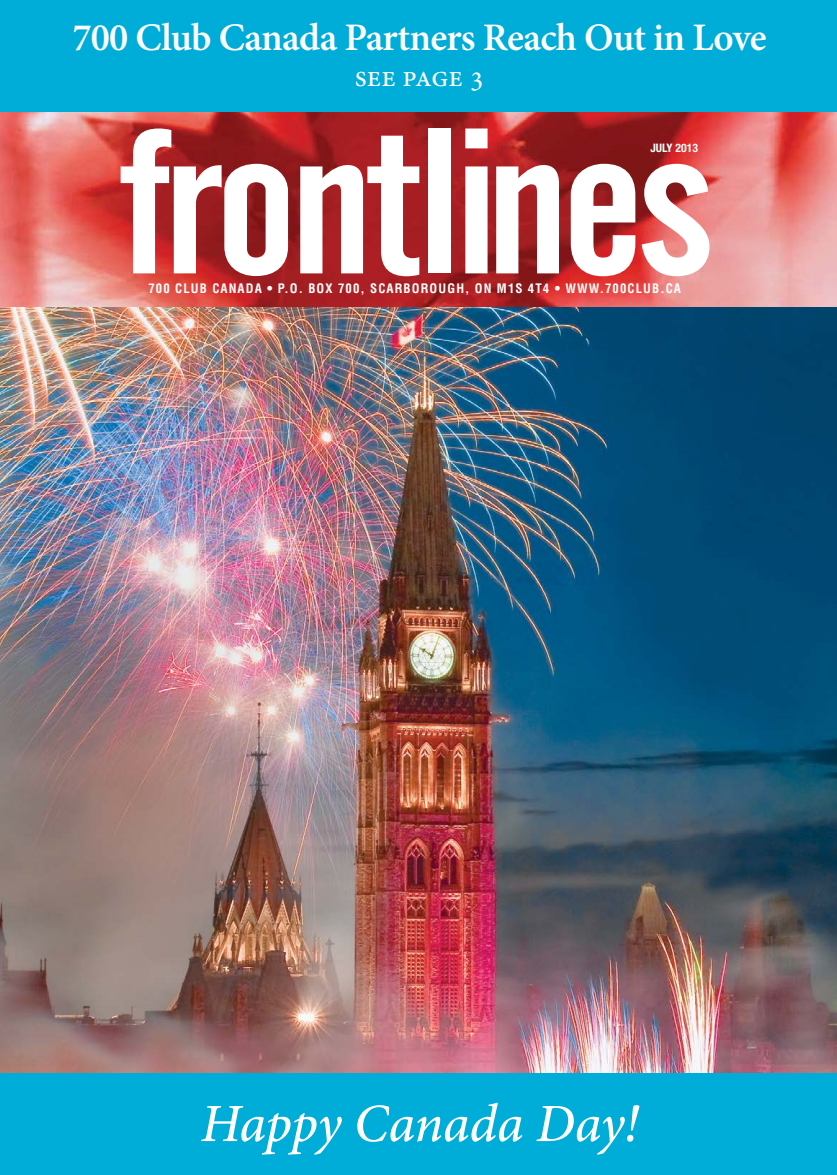
<style>
.page{position:relative;width:837px;height:1175px;background:#fff}
.page>*{position:absolute;margin:0;border:0;box-sizing:border-box;transform-origin:0 0}
.t1{font:italic 500 54px "Minion Pro";letter-spacing:-.01em;color:#fff}
.t2{font:600 39px "Minion Pro";letter-spacing:-.02em;color:#fff}
.t3{font:30px "Minion Pro";letter-spacing:-.005em;color:#fff}
.t4{font:700 condensed 12.75px "Helvetica LT Std";letter-spacing:.085em;color:#fff}
.t5{font:700 condensed 11.7px "Helvetica Neue LT Std";letter-spacing:.005em;color:#fff}
</style>
<div class="page">
<img style="left:0;top:306px;width:837px;height:767px">
<div style="left:0;top:0;width:837px;height:122px;background:#00acd8"></div>
<div style="left:0;top:1073px;width:837px;height:101px;background:#00acd8"></div>
<img style="left:0;top:112px;width:837px;height:194px">
<svg style="left:121px;top:128px;width:167px;height:148px"></svg>
<svg style="left:300px;top:136px;width:119px;height:140px"></svg>
<div style="left:429px;top:128px;width:22px;height:145px;background:#fff"></div>
<svg style="left:465px;top:128px;width:23px;height:145px"></svg>
<svg style="left:496px;top:165px;width:63px;height:108px"></svg>
<svg style="left:571px;top:164px;width:64px;height:112px"></svg>
<svg style="left:642px;top:164px;width:68px;height:112px"></svg>
<h2 class="t2" style="left:72px;top:11px;width:696px">700 Club Canada Partners Reach Out in Love</h2>
<h3 class="t3" style="left:355px;top:57px;width:131px">see page 3</h3>
<p class="t5" style="left:650px;top:141px;width:49px">JULY 2013</p>
<p class="t4" style="left:149px;top:280px;width:534px">700 CLUB CANADA • P.O. BOX 700, SCARBOROUGH, ON M1S 4T4 • WWW.700CLUB.CA</p>
<h1 class="t1" style="left:201px;top:1086px;width:439px">Happy Canada Day!</h1>
</div>
